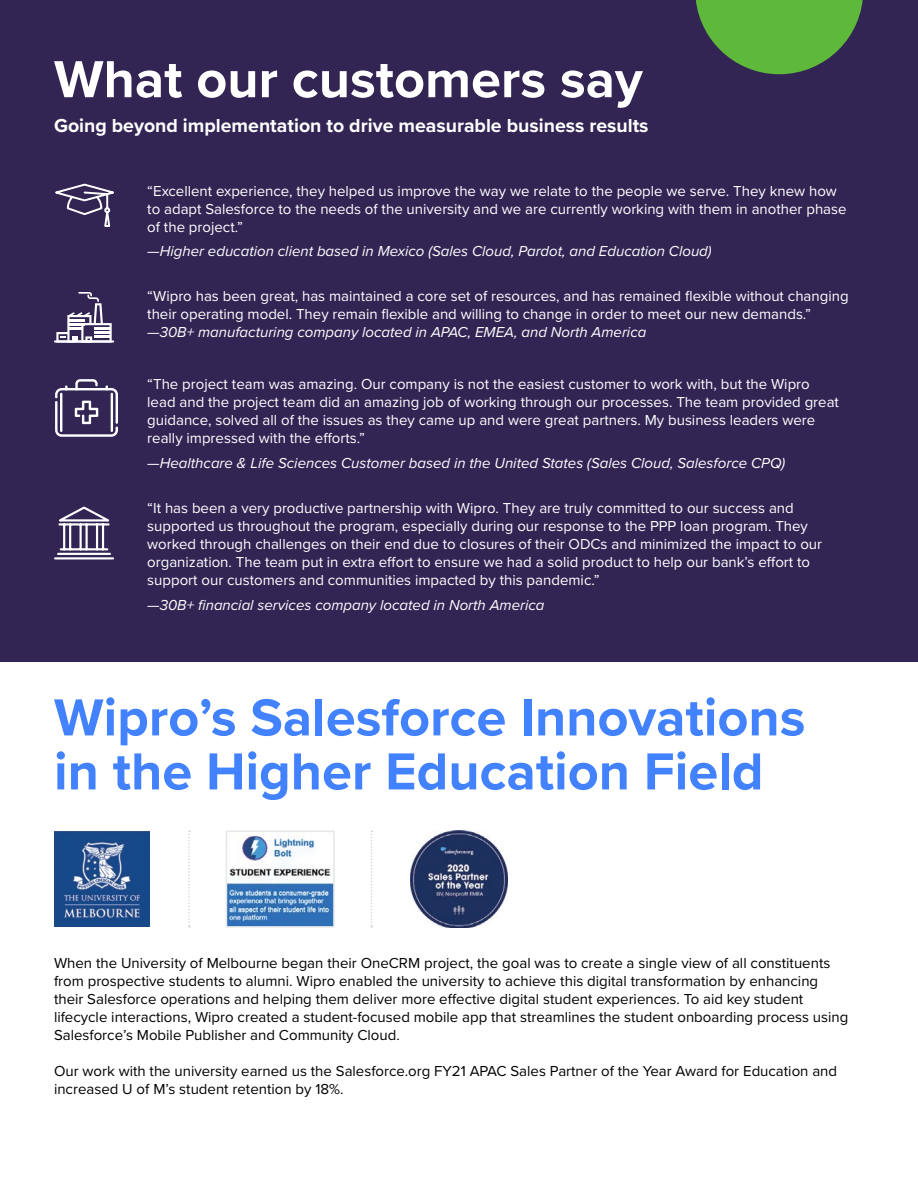
<style>
.page{position:relative;width:918px;height:1188px;background:#fff}
.page>*{position:absolute;margin:0;border:0;box-sizing:border-box;transform-origin:0 0}
.t1{font:700 54px/54px "Proxima Nova";color:#4282fe}
.t2{font:700 54px "Proxima Nova";color:#fff}
.t3{font:700 19.5px "Proxima Nova";color:#fff}
.t4{font:15px/18px "Proxima Nova";color:#fff}
.t5{font:15px/18px "Proxima Nova";color:#000}
.t6{font:italic 15px "Proxima Nova";color:#fff}
</style>
<div class="page">
<div style="left:0;top:0;width:918px;height:662px;background:#322554"></div>
<svg style="left:695px;top:0;width:168px;height:74px"></svg>
<hr style="left:917px;top:382px;width:1px;height:806px;background:#000">
<hr style="left:917px;top:1134px;width:1px;height:54px;background:#4282fe">
<img style="left:411px;top:831px;width:97px;height:97px">
<img style="left:229px;top:835px;width:103px;height:90px">
<div style="left:226px;top:831px;width:109px;height:97px;border:2px solid #e6e7e8"></div>
<img style="left:54px;top:831px;width:96px;height:96px">
<svg style="left:54px;top:506px;width:60px;height:54px"></svg>
<svg style="left:55px;top:183px;width:59px;height:44px"></svg>
<svg style="left:56px;top:292px;width:56px;height:48px"></svg>
<hr style="left:54px;top:340px;width:60px;height:3px;background:#fff">
<svg style="left:55px;top:379px;width:63px;height:58px"></svg>
<hr style="left:60px;top:393px;width:2px;height:39px;background:#fff">
<hr style="left:111px;top:393px;width:2px;height:39px;background:#fff">
<svg style="left:188px;top:831px;width:2px;height:97px"></svg>
<svg style="left:371px;top:831px;width:1px;height:97px"></svg>
<h1 class="t2" style="left:54px;top:39px;width:590px">What our customers say</h1>
<h2 class="t3" style="left:54px;top:111px;width:596px">Going beyond implementation to drive measurable business results</h2>
<p class="t4" style="left:147px;top:181px;width:701px">“Excellent experience, they helped us improve the way we relate to the people we serve. They knew how to adapt Salesforce to the needs of the university and we are currently working with them in another phase of the project.”</p>
<p class="t6" style="left:147px;top:240px;width:566px">—Higher education client based in Mexico (Sales Cloud, Pardot, and Education Cloud)</p>
<p class="t4" style="left:147px;top:287px;width:703px">“Wipro has been great, has maintained a core set of resources, and has remained flexible without changing their operating model. They remain flexible and willing to change in order to meet our new demands.”</p>
<p class="t6" style="left:147px;top:321px;width:501px">—30B+ manufacturing company located in APAC, EMEA, and North America</p>
<p class="t4" style="left:147px;top:374px;width:693px">“The project team was amazing. Our company is not the easiest customer to work with, but the Wipro lead and the project team did an amazing job of working through our processes. The team provided great guidance, solved all of the issues as they came up and were great partners. My business leaders were really impressed with the efforts.”</p>
<p class="t6" style="left:147px;top:452px;width:639px">—Healthcare &amp; Life Sciences Customer based in the United States (Sales Cloud, Salesforce CPQ)</p>
<p class="t4" style="left:147px;top:498px;width:676px">“It has been a very productive partnership with Wipro. They are truly committed to our success and supported us throughout the program, especially during our response to the PPP loan program. They worked through challenges on their end due to closures of their ODCs and minimized the impact to our organization. The team put in extra effort to ensure we had a solid product to help our bank’s effort to support our customers and communities impacted by this pandemic.”</p>
<p class="t6" style="left:147px;top:593px;width:399px">—30B+ financial services company located in North America</p>
<h1 class="t1" style="left:54px;top:689px;width:753px">Wipro’s Salesforce Innovations in the Higher Education Field</h1>
<p class="t5" style="left:54px;top:953px;width:796px">When the University of Melbourne began their OneCRM project, the goal was to create a single view of all constituents from prospective students to alumni. Wipro enabled the university to achieve this digital transformation by enhancing their Salesforce operations and helping them deliver more effective digital student experiences. To aid key student lifecycle interactions, Wipro created a student-focused mobile app that streamlines the student onboarding process using Salesforce’s Mobile Publisher and Community Cloud.</p>
<p class="t5" style="left:54px;top:1061px;width:785px">Our work with the university earned us the Salesforce.org FY21 APAC Sales Partner of the Year Award for Education and increased U of M’s student retention by 18%.</p>
</div>
